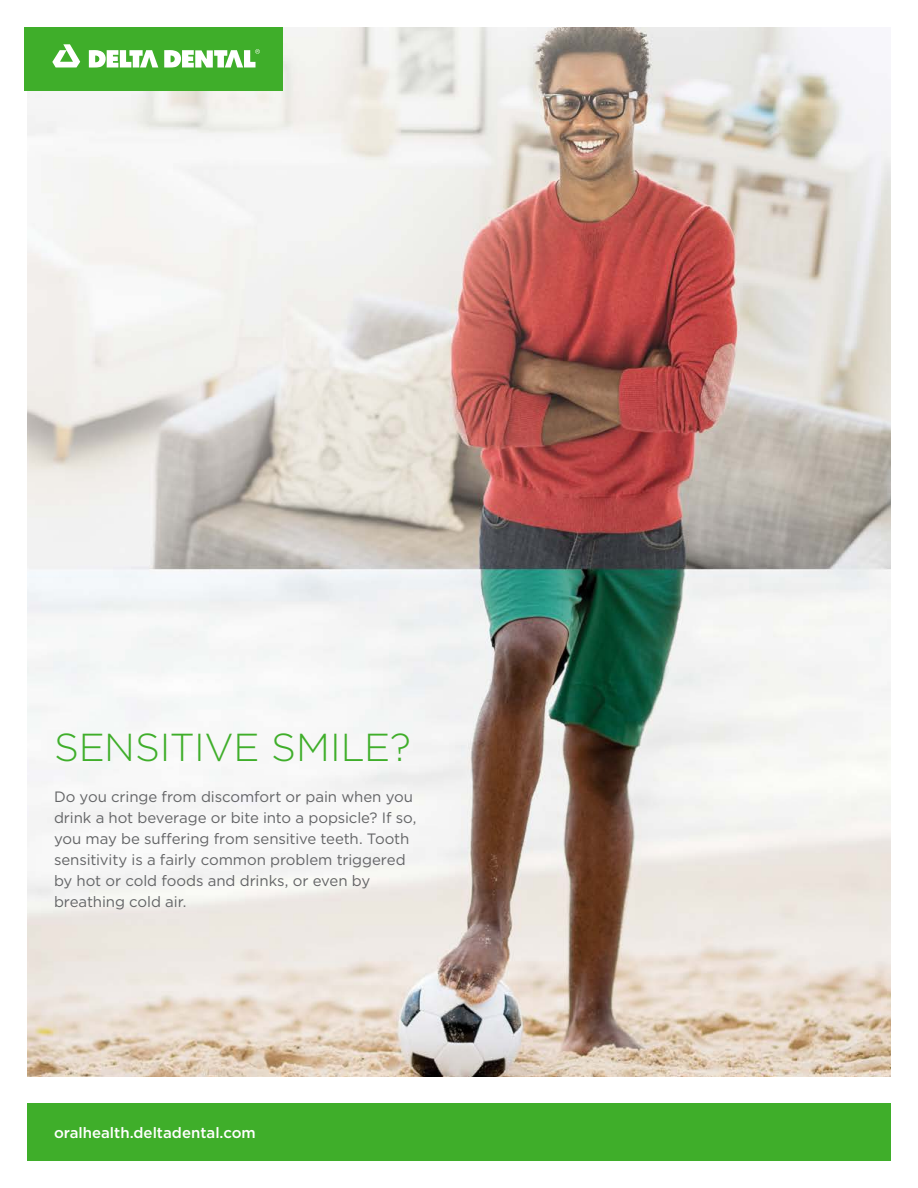
<style>
.page{position:relative;width:918px;height:1188px;background:#fff}
.page>*{position:absolute;margin:0;border:0;box-sizing:border-box;transform-origin:0 0}
.t1{font:300 39px "Gotham";letter-spacing:-.005em;color:#3fae2a}
.t2{font:15px/21px "Gotham";letter-spacing:-.005em;color:#636466}
.t3{font:500 15px "Gotham";color:#fff}
</style>
<div class="page">
<img style="left:27px;top:27px;width:864px;height:1050px">
<div style="left:24px;top:27px;width:259px;height:64px;background:#3fae2a"></div>
<svg style="left:52px;top:44px;width:28px;height:23px"></svg>
<svg style="left:89px;top:50px;width:69px;height:18px"></svg>
<svg style="left:164px;top:49px;width:96px;height:19px"></svg>
<div style="left:27px;top:1104px;width:864px;height:57px;background:#3fae2a"></div>
<h1 class="t1" style="left:54px;top:722px;width:359px">SENSITIVE SMILE?</h1>
<p class="t2" style="left:54px;top:786px;width:364px">Do you cringe from discomfort or pain when you drink a hot beverage or bite into a popsicle? If so, you may be suffering from sensitive teeth. Tooth sensitivity is a fairly common problem triggered by hot or cold foods and drinks, or even by breathing cold air.</p>
<p class="t3" style="left:54px;top:1122px;width:203px">oralhealth.deltadental.com</p>
</div>
